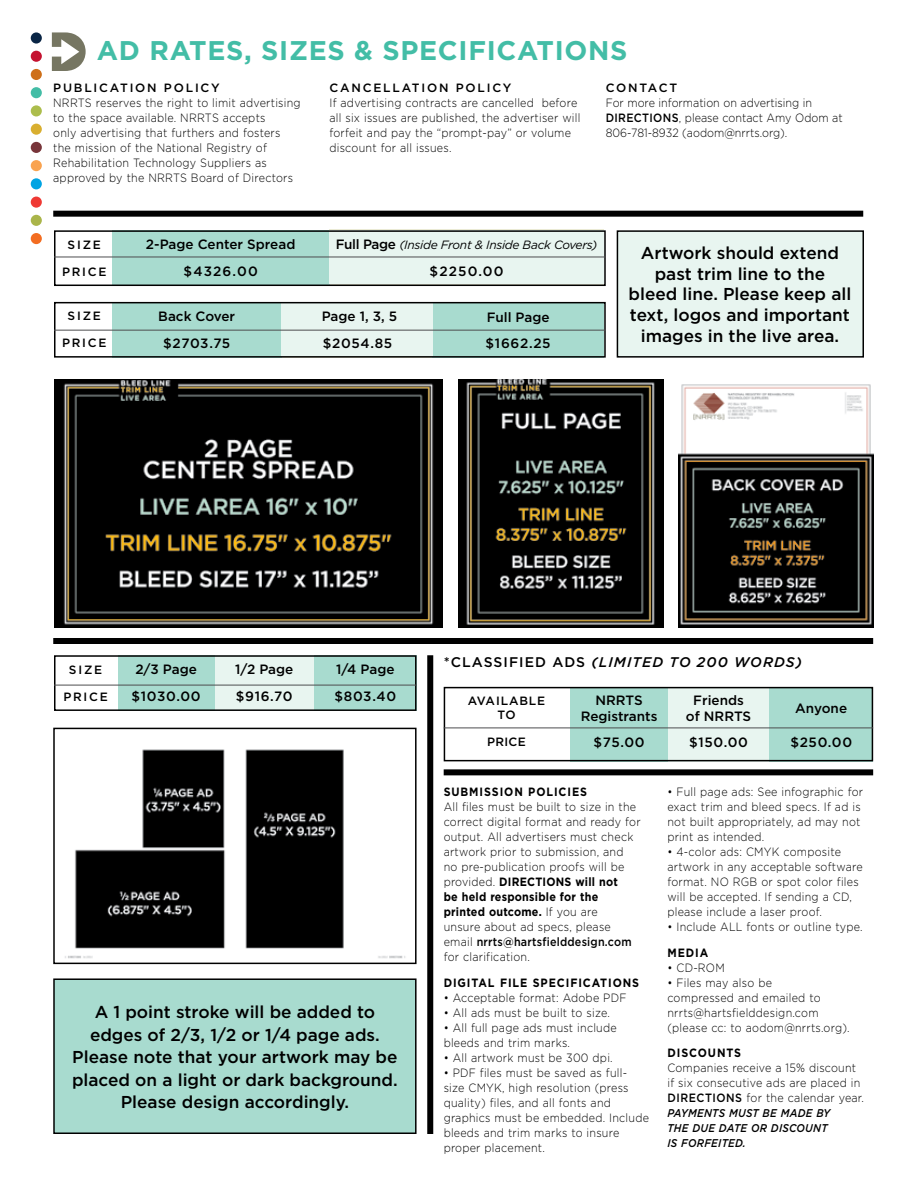
<style>
.page{position:relative;width:918px;height:1188px;background:#fff}
.page>*{position:absolute;margin:0;border:0;box-sizing:border-box;transform-origin:0 0}
.t1{font:700 27px "Gotham";letter-spacing:.025em;color:#43bda6}
.t2{font:500 17.25px/20.7px "Gotham";color:#000;text-align:center}
.t3{font:italic 500 13.95px "Gotham";letter-spacing:.075em;color:#000}
.t4{font:500 13.5px/16.2px "Gotham";color:#000;text-align:center}
.t5{font:300 12px/15px "Gotham";letter-spacing:.02em;color:#000;scale:.9 1}
.t6{font:300 12px/15px "Gotham";color:#000;scale:.9 1}
.t7{font:500 12px "Gotham";letter-spacing:.15em;color:#000}
.t8{font:700 12px "Gotham";letter-spacing:.085em;color:#000;scale:.9 1}
.t9{font:italic 12px "Gotham";letter-spacing:-.025em;color:#000}
.t10{font:500 12px/14.4px "Gotham";letter-spacing:.075em;color:#000;text-align:center}
.t11{font:italic 500 11.25px/15px "Gotham";letter-spacing:.025em;color:#000;scale:.9 1}
.s1{font-weight:500}
.s2{font-weight:500;font-style:normal;font-size:13.5px}
.s3{font-style:normal}
.s4{font-weight:700}
</style>
<div class="page">
<svg style="left:30px;top:32px;width:56px;height:39px"></svg>
<div style="left:433px;top:302px;width:171px;height:56px;background:#a8dbcf"></div>
<div style="left:214px;top:655px;width:100px;height:56px;background:#e8f5f0"></div>
<div style="left:668px;top:687px;width:101px;height:74px;background:#e8f5f0"></div>
<div style="left:112px;top:230px;width:218px;height:56px;background:#a8dbcf"></div>
<div style="left:112px;top:302px;width:170px;height:56px;background:#a8dbcf"></div>
<div style="left:118px;top:655px;width:96px;height:56px;background:#a8dbcf"></div>
<div style="left:570px;top:687px;width:98px;height:74px;background:#a8dbcf"></div>
<div style="left:314px;top:655px;width:103px;height:56px;background:#a8dbcf"></div>
<div style="left:769px;top:687px;width:104px;height:74px;background:#a8dbcf"></div>
<div style="left:53px;top:211px;width:810px;height:6px;background:#000"></div>
<div style="left:444px;top:769px;width:429px;height:6px;background:#000"></div>
<div style="left:53px;top:638px;width:820px;height:6px;background:#000"></div>
<div style="left:427px;top:655px;width:6px;height:479px;background:#000"></div>
<div style="left:330px;top:230px;width:274px;height:27px;background:#e8f5f0"></div>
<div style="left:282px;top:302px;width:151px;height:28px;background:#e8f5f0"></div>
<div style="left:330px;top:257px;width:274px;height:27px;background:#e8f5f0"></div>
<div style="left:282px;top:329px;width:151px;height:27px;background:#e8f5f0"></div>
<img style="left:65px;top:749px;width:341px;height:210px">
<div style="left:53px;top:728px;width:364px;height:236px;border:2px solid #000"></div>
<img style="left:458px;top:379px;width:205px;height:249px">
<img style="left:54px;top:379px;width:389px;height:249px">
<img style="left:679px;top:384px;width:194px;height:244px">
<div style="left:54px;top:230px;width:552px;height:56px;border:2px solid #000"></div>
<div style="left:54px;top:302px;width:552px;height:56px;border:2px solid #000"></div>
<div style="left:54px;top:655px;width:363px;height:56px;border:2px solid #000"></div>
<div style="left:444px;top:687px;width:429px;height:74px;border:2px solid #000"></div>
<hr style="left:54px;top:257px;width:552px;height:1px;background:#4d4d4f">
<hr style="left:54px;top:330px;width:552px;height:1px;background:#4d4d4f">
<hr style="left:54px;top:685px;width:363px;height:1px;background:#4d4d4f">
<hr style="left:444px;top:728px;width:429px;height:1px;background:#4d4d4f">
<div style="left:617px;top:231px;width:246px;height:126px;background:#e8f5f0"></div>
<div style="left:617px;top:230px;width:247px;height:128px;border:2px solid #000"></div>
<div style="left:54px;top:979px;width:362px;height:154px;background:#a8dbcf"></div>
<div style="left:53px;top:978px;width:364px;height:156px;border:2px solid #000"></div>
<div style="left:31px;top:32px;width:11px;height:12px;background:#0a2545;border-radius:50%"></div>
<div style="left:31px;top:51px;width:11px;height:11px;background:#c41230;border-radius:50%"></div>
<div style="left:31px;top:69px;width:11px;height:11px;background:#ce6f19;border-radius:50%"></div>
<div style="left:31px;top:87px;width:11px;height:11px;background:#43bda6;border-radius:50%"></div>
<div style="left:31px;top:105px;width:11px;height:11px;background:#acbd4c;border-radius:50%"></div>
<div style="left:31px;top:124px;width:11px;height:11px;background:#d9af30;border-radius:50%"></div>
<div style="left:31px;top:142px;width:11px;height:11px;background:#78353a;border-radius:50%"></div>
<div style="left:31px;top:160px;width:11px;height:11px;background:#f9a350;border-radius:50%"></div>
<div style="left:31px;top:178px;width:11px;height:11px;background:#00a4e3;border-radius:50%"></div>
<div style="left:31px;top:197px;width:11px;height:11px;background:#ef3934;border-radius:50%"></div>
<div style="left:31px;top:215px;width:11px;height:11px;background:#aab54a;border-radius:50%"></div>
<div style="left:31px;top:233px;width:11px;height:11px;background:#f36d21;border-radius:50%"></div>
<h1 class="t1" style="left:97px;top:35px;width:532px">AD RATES, SIZES &amp; SPECIFICATIONS</h1>
<p class="t7" style="left:53px;top:81px;width:168px">PUBLICATION POLICY</p>
<p class="t5" style="left:53px;top:95px;width:276px">NRRTS reserves the right to limit advertising to the space available. NRRTS accepts<br>only advertising that furthers and fosters the mission of the National Registry of Rehabilitation Technology Suppliers as approved by the NRRTS Board of Directors</p>
<p class="t7" style="left:330px;top:81px;width:184px">CANCELLATION POLICY</p>
<p class="t5" style="left:330px;top:95px;width:280px">If advertising contracts are cancelled before all six issues are published, the advertiser will forfeit and pay the “prompt-pay” or volume discount for all issues.</p>
<p class="t7" style="left:606px;top:81px;width:73px">CONTACT</p>
<p class="t6" style="left:606px;top:95px;width:265px">For more information on advertising in<br><span class="s1">DIRECTIONS</span>, please contact Amy Odom at<br>806-781-8932 (aodom@nrrts.org).</p>
<p class="t7" style="left:68px;top:238px;width:35px">SIZE</p>
<p class="t7" style="left:62px;top:265px;width:46px">PRICE</p>
<p class="t7" style="left:68px;top:309px;width:35px">SIZE</p>
<p class="t7" style="left:62px;top:336px;width:46px">PRICE</p>
<p class="t4" style="left:146px;top:236px;width:151px">2-Page Center Spread</p>
<p class="t9" style="left:336px;top:239px;width:263px"><span class="s2">Full Page</span> (Inside Front &amp; Inside Back Covers)</p>
<p class="t4" style="left:184px;top:263px;width:76px">$4326.00</p>
<p class="t4" style="left:430px;top:263px;width:76px">$2250.00</p>
<p class="t4" style="left:158px;top:308px;width:78px">Back Cover</p>
<p class="t4" style="left:322px;top:308px;width:77px">Page 1, 3, 5</p>
<p class="t4" style="left:487px;top:309px;width:65px">Full Page</p>
<p class="t4" style="left:163px;top:335px;width:69px">$2703.75</p>
<p class="t4" style="left:323px;top:335px;width:71px">$2054.85</p>
<p class="t4" style="left:486px;top:335px;width:67px">$1662.25</p>
<h2 class="t2" style="left:629px;top:242px;width:224px">Artwork should extend past trim line to the bleed line. Please keep all text, logos and important images in the live area.</h2>
<p class="t7" style="left:69px;top:663px;width:35px">SIZE</p>
<p class="t7" style="left:63px;top:690px;width:46px">PRICE</p>
<p class="t4" style="left:135px;top:661px;width:63px">2/3 Page</p>
<p class="t4" style="left:132px;top:688px;width:71px">$1030.00</p>
<p class="t4" style="left:235px;top:661px;width:60px">1/2 Page</p>
<p class="t4" style="left:236px;top:688px;width:58px">$916.70</p>
<p class="t4" style="left:336px;top:661px;width:60px">1/4 Page</p>
<p class="t4" style="left:334px;top:688px;width:63px">$803.40</p>
<h2 class="t2" style="left:72px;top:1001px;width:327px;line-height:22.5px">A 1 point stroke will be added to edges of 2/3, 1/2 or 1/4 page ads.<br>Please note that your artwork may be placed on a light or dark background.<br>Please design accordingly.</h2>
<p class="t3" style="left:444px;top:654px;width:360px"><span class="s3">*CLASSIFIED ADS</span> (LIMITED TO 200 WORDS)</p>
<p class="t10" style="left:468px;top:693px;width:79px">AVAILABLE<br>TO</p>
<p class="t7" style="left:487px;top:735px;width:40px">PRICE</p>
<p class="t4" style="left:581px;top:692px;width:78px">NRRTS<br>Registrants</p>
<p class="t4" style="left:594px;top:734px;width:53px">$75.00</p>
<p class="t4" style="left:686px;top:692px;width:67px">Friends of NRRTS</p>
<p class="t4" style="left:689px;top:734px;width:60px">$150.00</p>
<p class="t4" style="left:795px;top:700px;width:53px">Anyone</p>
<p class="t4" style="left:790px;top:734px;width:63px">$250.00</p>
<p class="t8" style="left:444px;top:785px;width:161px">SUBMISSION POLICIES</p>
<p class="t5" style="left:444px;top:799px;width:220px">All files must be built to size in the correct digital format and ready for output. All advertisers must check artwork prior to submission, and<br>no pre-publication proofs will be provided. <span class="s4">DIRECTIONS will not<br>be held responsible for the printed outcome.</span> If you are<br>unsure about ad specs, please email <span class="s1">nrrts@hartsfielddesign.com </span>for clarification.</p>
<p class="t8" style="left:444px;top:975px;width:219px">DIGITAL FILE SPECIFICATIONS</p>
<p class="t5" style="left:444px;top:990px;width:205px">• Acceptable format: Adobe PDF</p>
<p class="t5" style="left:444px;top:1005px;width:186px">• All ads must be built to size.</p>
<p class="t5" style="left:444px;top:1020px;width:194px">• All full page ads must include bleeds and trim marks.</p>
<p class="t5" style="left:444px;top:1050px;width:189px">• All artwork must be 300 dpi.</p>
<p class="t5" style="left:444px;top:1065px;width:230px">• PDF files must be saved as full&shy;size CMYK, high resolution (press quality) files, and all fonts and graphics must be embedded. Include bleeds and trim marks to insure proper placement.</p>
<p class="t5" style="left:667px;top:784px;width:219px">• Full page ads: See infographic for exact trim and bleed specs. If ad is not built appropriately, ad may not print as intended.</p>
<p class="t5" style="left:667px;top:844px;width:218px">• 4-color ads: CMYK composite artwork in any acceptable software format. NO RGB or spot color files will be accepted. If sending a CD, please include a laser proof.</p>
<p class="t5" style="left:667px;top:919px;width:219px">• Include ALL fonts or outline type.</p>
<p class="t8" style="left:667px;top:946px;width:47px">MEDIA</p>
<p class="t5" style="left:667px;top:960px;width:65px">• CD-ROM</p>
<p class="t5" style="left:667px;top:975px;width:204px">• Files may also be<br>compressed and emailed to nrrts@hartsfielddesign.com (please cc: to aodom@nrrts.org).</p>
<p class="t8" style="left:667px;top:1046px;width:83px">DISCOUNTS</p>
<p class="t5" style="left:667px;top:1060px;width:220px">Companies receive a 15% discount if six consecutive ads are placed in<br><span class="s1">DIRECTIONS</span> for the calendar year.</p>
<p class="t11" style="left:667px;top:1106px;width:182px">PAYMENTS MUST BE MADE BY<br>THE DUE DATE OR DISCOUNT<br>IS FORFEITED.</p>
</div>
